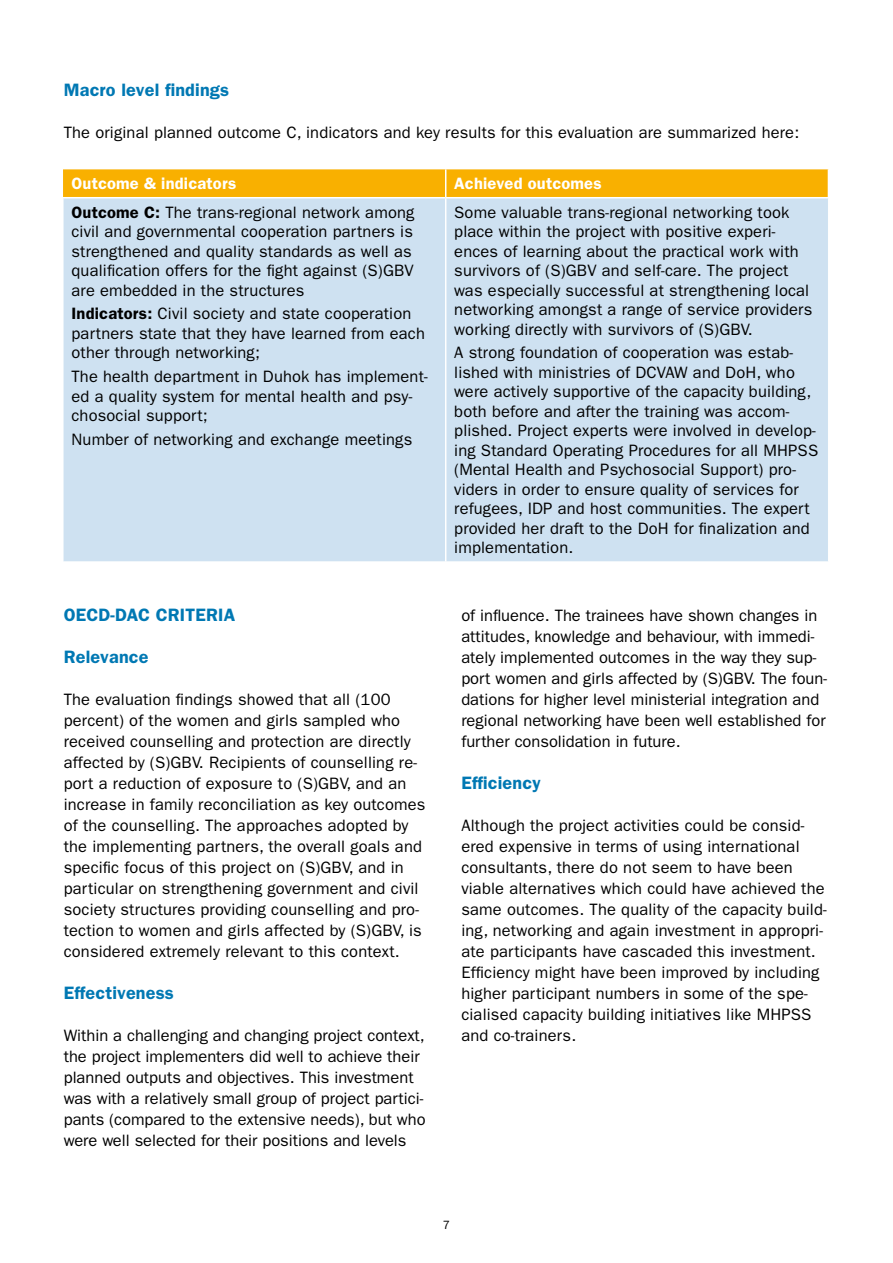
<style>
.page{position:relative;width:893px;height:1263px;background:#fff}
.page>*{position:absolute;margin:0;border:0;box-sizing:border-box;transform-origin:0 0}
.t1{font:600 18px "ITC Franklin Gothic Std";letter-spacing:.01em;color:#0078b3}
.t2{font:16.5px/21px "ITC Franklin Gothic Std";letter-spacing:.01em;color:#000}
.t3{font:600 16.5px "ITC Franklin Gothic Std";letter-spacing:.01em;color:#fff}
.t4{font:12px "ITC Franklin Gothic Std";color:#000}
.s1{font-weight:600}
</style>
<div class="page">
<div style="left:64px;top:198px;width:764px;height:364px;background:#cee1f1"></div>
<div style="left:63px;top:169px;width:766px;height:28px;background:#f9b000"></div>
<hr style="left:445px;top:198px;width:1px;height:364px;background:#fff">
<p class="t1" style="left:64px;top:79px;width:167px">Macro level findings</p>
<p class="t2" style="left:64px;top:122px;width:737px">The original planned outcome C, indicators and key results for this evaluation are summarized here:</p>
<p class="t3" style="left:72px;top:174px;width:166px">Outcome &amp; indicators</p>
<p class="t3" style="left:454px;top:174px;width:149px">Achieved outcomes</p>
<p class="t2" style="left:72px;top:202px;width:344px;line-height:19.5px"><span class="s1">Outcome C:</span> The trans-regional network among civil and governmental cooperation partners is strengthened and quality standards as well as qualification offers for the fight against (S)GBV are embedded in the structures</p>
<p class="t2" style="left:72px;top:304px;width:355px;line-height:19.5px"><span class="s1">Indicators:</span> Civil society and state cooperation partners state that they have learned from each other through networking;</p>
<p class="t2" style="left:72px;top:367px;width:358px;line-height:19.5px">The health department in Duhok has implement&shy;ed a quality system for mental health and psy&shy;chosocial support;</p>
<p class="t2" style="left:72px;top:429px;width:342px">Number of networking and exchange meetings</p>
<p class="t2" style="left:454px;top:202px;width:360px;line-height:19.5px">Some valuable trans-regional networking took place within the project with positive experi&shy;ences of learning about the practical work with survivors of (S)GBV and self-care. The project was especially successful at strengthening local networking amongst a range of service providers working directly with survivors of (S)GBV.</p>
<p class="t2" style="left:454px;top:343px;width:365px;line-height:19.5px">A strong foundation of cooperation was estab&shy;lished with ministries of DCVAW and DoH, who were actively supportive of the capacity building, both before and after the training was accom&shy;plished. Project experts were involved in develop&shy;ing Standard Operating Procedures for all MHPSS (Mental Health and Psychosocial Support) pro&shy;viders in order to ensure quality of services for refugees, IDP and host communities. The expert provided her draft to the DoH for finalization and implementation.</p>
<p class="t1" style="left:64px;top:604px;width:173px">OECD-DAC CRITERIA</p>
<p class="t1" style="left:64px;top:646px;width:86px">Relevance</p>
<p class="t2" style="left:64px;top:689px;width:363px">The evaluation findings showed that all (100 percent) of the women and girls sampled who received counselling and protection are directly affected by (S)GBV. Recipients of counselling re&shy;port a reduction of exposure to (S)GBV, and an increase in family reconciliation as key outcomes of the counselling. The approaches adopted by the implementing partners, the overall goals and specific focus of this project on (S)GBV, and in particular on strengthening government and civil society structures providing counselling and pro&shy;tection to women and girls affected by (S)GBV, is considered extremely relevant to this context.</p>
<p class="t1" style="left:64px;top:982px;width:112px">Effectiveness</p>
<p class="t2" style="left:64px;top:1025px;width:363px">Within a challenging and changing project context, the project implementers did well to achieve their planned outputs and objectives. This investment was with a relatively small group of project partici&shy;pants (compared to the extensive needs), but who were well selected for their positions and levels</p>
<p class="t2" style="left:461px;top:605px;width:367px">of influence. The trainees have shown changes in attitudes, knowledge and behaviour, with immedi&shy;ately implemented outcomes in the way they sup&shy;port women and girls affected by (S)GBV. The foun&shy;dations for higher level ministerial integration and regional networking have been well established for further consolidation in future.</p>
<p class="t1" style="left:461px;top:772px;width:81px">Efficiency</p>
<p class="t2" style="left:461px;top:815px;width:367px">Although the project activities could be consid&shy;ered expensive in terms of using international consultants, there do not seem to have been viable alternatives which could have achieved the same outcomes. The quality of the capacity build&shy;ing, networking and again investment in appropri&shy;ate participants have cascaded this investment.<br>Efficiency might have been improved by including higher participant numbers in some of the spe&shy;cialised capacity building initiatives like MHPSS and co-trainers.</p>
<p class="t4" style="left:443px;top:1218px;width:9px">7</p>
</div>
